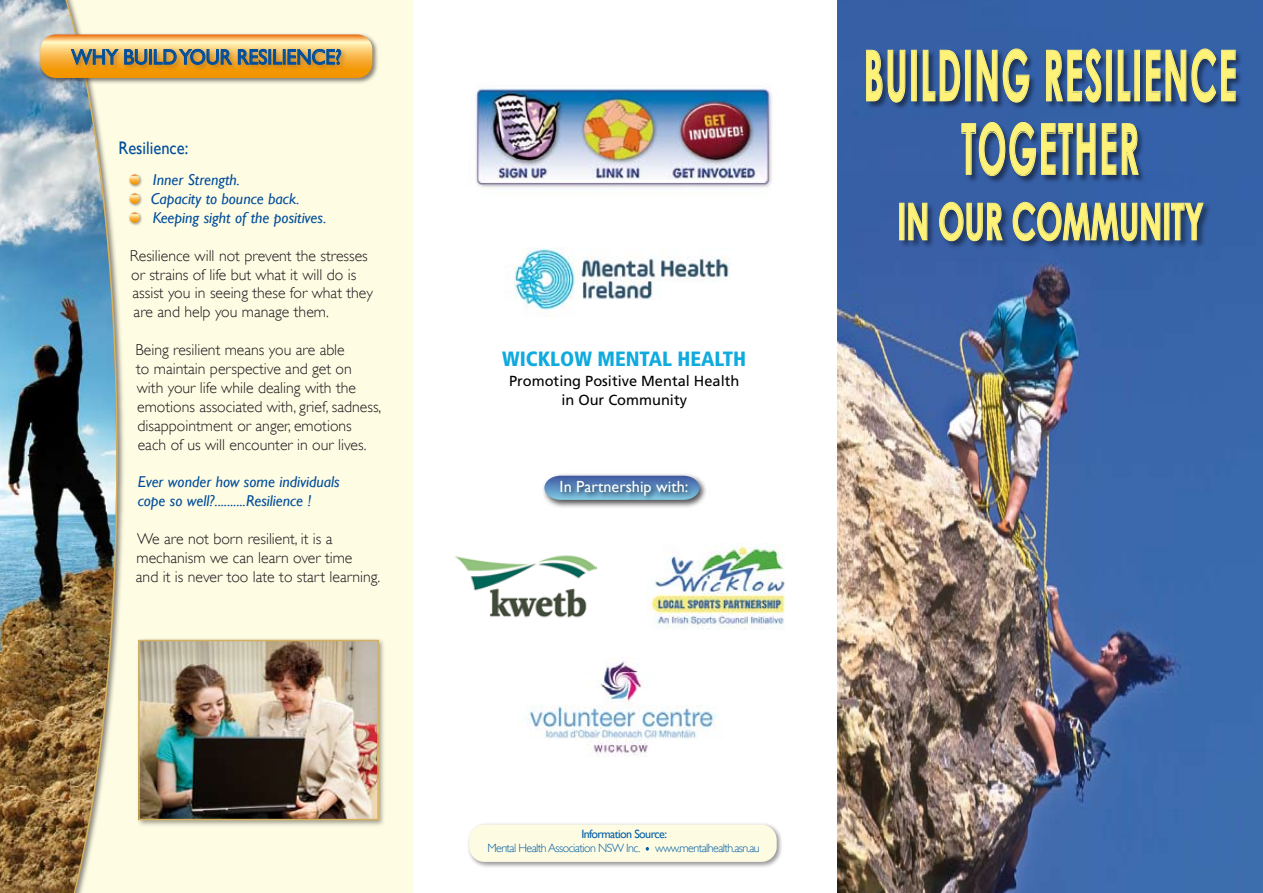
<style>
.page{position:relative;width:1263px;height:893px;background:#fff}
.page>*{position:absolute;margin:0;border:0;box-sizing:border-box;transform-origin:0 0}
.t1{font:700 70.5px/73.5px "Century Gothic";letter-spacing:.05em;color:#fff278;text-align:center;scale:.49 1}
.t2{font:700 51px "Century Gothic";color:#fff278;scale:.62 1}
.t3{font:21.45px "Gill Sans";color:#004e9b;scale:.91 1}
.t4{font:900 condensed 20.7px "Frutiger LT Std";color:#0faade}
.t5{font:18.15px "Gill Sans";color:#004e9b;scale:.91 1}
.t6{font:16.2px "Gill Sans";color:#fff}
.t7{font:300 15.75px/18.9px "Gill Sans";color:#1a171b}
.t8{font:italic 15.75px/18.9px "Gill Sans";color:#004e9b}
.t9{font:14.55px/18.5px "Frutiger LT Std";color:#000;text-align:center}
.t10{font:300 12px "Gill Sans";letter-spacing:-.05em;color:#0560a7}
.t11{font:12px "Gill Sans";letter-spacing:-.05em;color:#0560a7}
</style>
<div class="page">
<img style="left:837px;top:0;width:426px;height:893px">
<div style="left:0;top:0;width:412px;height:893px;background:#fffce4"></div>
<img style="left:523px;top:658px;width:201px;height:99px">
<img style="left:476px;top:87px;width:296px;height:102px">
<img style="left:862px;top:38px;width:386px;height:161px">
<svg style="left:866px;top:50px;width:39px;height:53px;background:#51687f"></svg>
<div style="left:911px;top:50px;width:6px;height:51px;border:1px solid #fff278"></div>
<svg style="left:923px;top:50px;width:37px;height:51px;background:#4d6783"></svg>
<div style="left:965px;top:50px;width:5px;height:51px;border:1px solid #fff278"></div>
<svg style="left:977px;top:48px;width:52px;height:55px;background:#4b6580"></svg>
<svg style="left:1046px;top:48px;width:55px;height:55px;background:#4c6781"></svg>
<div style="left:1106px;top:50px;width:6px;height:51px;border:1px solid #fff278"></div>
<svg style="left:1118px;top:50px;width:12px;height:51px"></svg>
<div style="left:1134px;top:50px;width:6px;height:51px;border:1px solid #fff278"></div>
<svg style="left:1146px;top:48px;width:90px;height:55px;background:#4a6685"></svg>
<svg style="left:961px;top:122px;width:135px;height:54px;background:#4a6685"></svg>
<svg style="left:1102px;top:123px;width:14px;height:52px"></svg>
<svg style="left:1122px;top:123px;width:17px;height:52px"></svg>
<img style="left:895px;top:194px;width:320px;height:68px">
<div style="left:899px;top:203px;width:5px;height:37px;border:1px solid #fff278"></div>
<svg style="left:908px;top:203px;width:19px;height:37px"></svg>
<svg style="left:939px;top:202px;width:64px;height:39px;background:#536a81"></svg>
<svg style="left:1012px;top:202px;width:148px;height:39px;background:#526b82"></svg>
<div style="left:1164px;top:203px;width:5px;height:37px;border:1px solid #fff278"></div>
<svg style="left:1171px;top:203px;width:33px;height:37px"></svg>
<img style="left:141px;top:639px;width:243px;height:187px">
<img style="left:141px;top:643px;width:235px;height:174px">
<div style="left:138px;top:640px;width:241px;height:180px;border:2px solid #d5b15f"></div>
<img style="left:468px;top:823px;width:314px;height:44px">
<div style="left:469px;top:825px;width:308px;height:37px;background:#fdfbe2;border-radius:15px"></div>
<svg style="left:646px;top:847px;width:3px;height:4px"></svg>
<img style="left:118px;top:299px;width:23px;height:525px">
<img style="left:0;top:0;width:59px;height:893px">
<img style="left:59px;top:0;width:59px;height:893px">
<img style="left:37px;top:31px;width:341px;height:55px">
<svg style="left:40px;top:35px;width:332px;height:43px;background:#f7b65d"></svg>
<img style="left:67px;top:42px;width:288px;height:47px">
<svg style="left:71px;top:49px;width:47px;height:15px"></svg>
<svg style="left:125px;top:49px;width:22px;height:16px"></svg>
<div style="left:149px;top:50px;width:3px;height:14px;border:1px solid #004e9b"></div>
<svg style="left:154px;top:49px;width:78px;height:16px"></svg>
<svg style="left:238px;top:49px;width:103px;height:16px;background:#8a8466"></svg>
<img style="left:129px;top:174px;width:13px;height:14px">
<svg style="left:130px;top:175px;width:10px;height:10px"></svg>
<img style="left:129px;top:193px;width:13px;height:14px">
<svg style="left:130px;top:194px;width:10px;height:10px"></svg>
<img style="left:129px;top:214px;width:13px;height:12px">
<svg style="left:130px;top:212px;width:10px;height:11px"></svg>
<img style="left:543px;top:478px;width:163px;height:30px">
<svg style="left:544px;top:476px;width:155px;height:24px"></svg>
<img style="left:555px;top:474px;width:141px;height:30px">
<img style="left:506px;top:248px;width:224px;height:68px">
<img style="left:455px;top:555px;width:142px;height:63px">
<img style="left:651px;top:544px;width:135px;height:86px">
<h3 class="t3" style="left:72px;top:44px;width:298px">WHY BUILD YOUR RESILIENCE?</h3>
<p class="t5" style="left:118px;top:137px;width:78px">Resilience:</p>
<p class="t8" style="left:151px;top:170px;width:177px">Inner Strength.<br>Capacity to bounce back.<br>Keeping sight of the positives.</p>
<p class="t7" style="left:130px;top:246px;width:245px">Resilience will not prevent the stresses or strains of life but what it will do is assist you in seeing these for what they are and help you manage them.</p>
<p class="t7" style="left:135px;top:340px;width:247px">Being resilient means you are able<br>to maintain perspective and get on with your life while dealing with the emotions associated with, grief, sadness, disappointment or anger, emotions each of us will encounter in our lives.</p>
<p class="t8" style="left:138px;top:473px;width:204px">Ever wonder how some individuals cope so well?..........Resilience !</p>
<p class="t7" style="left:136px;top:529px;width:246px">We are not born resilient, it is a mechanism we can learn over time<br>and it is never too late to start learning.</p>
<h3 class="t4" style="left:502px;top:346px;width:246px">WICKLOW MENTAL HEALTH</h3>
<p class="t9" style="left:509px;top:372px;width:232px">Promoting Positive Mental Health in Our Community</p>
<p class="t6" style="left:560px;top:477px;width:130px">In Partnership with:</p>
<h1 class="t1" style="left:864px;top:37px;width:762px">BUILDING RESILIENCE<br>TOGETHER</h1>
<h2 class="t2" style="left:897px;top:189px;width:496px">IN OUR COMMUNITY</h2>
<p class="t11" style="left:581px;top:827px;width:87px">Information Source:</p>
<p class="t10" style="left:487px;top:841px;width:274px">Mental Health Association NSW Inc. www.mentalhealth.asn.au</p>
</div>
